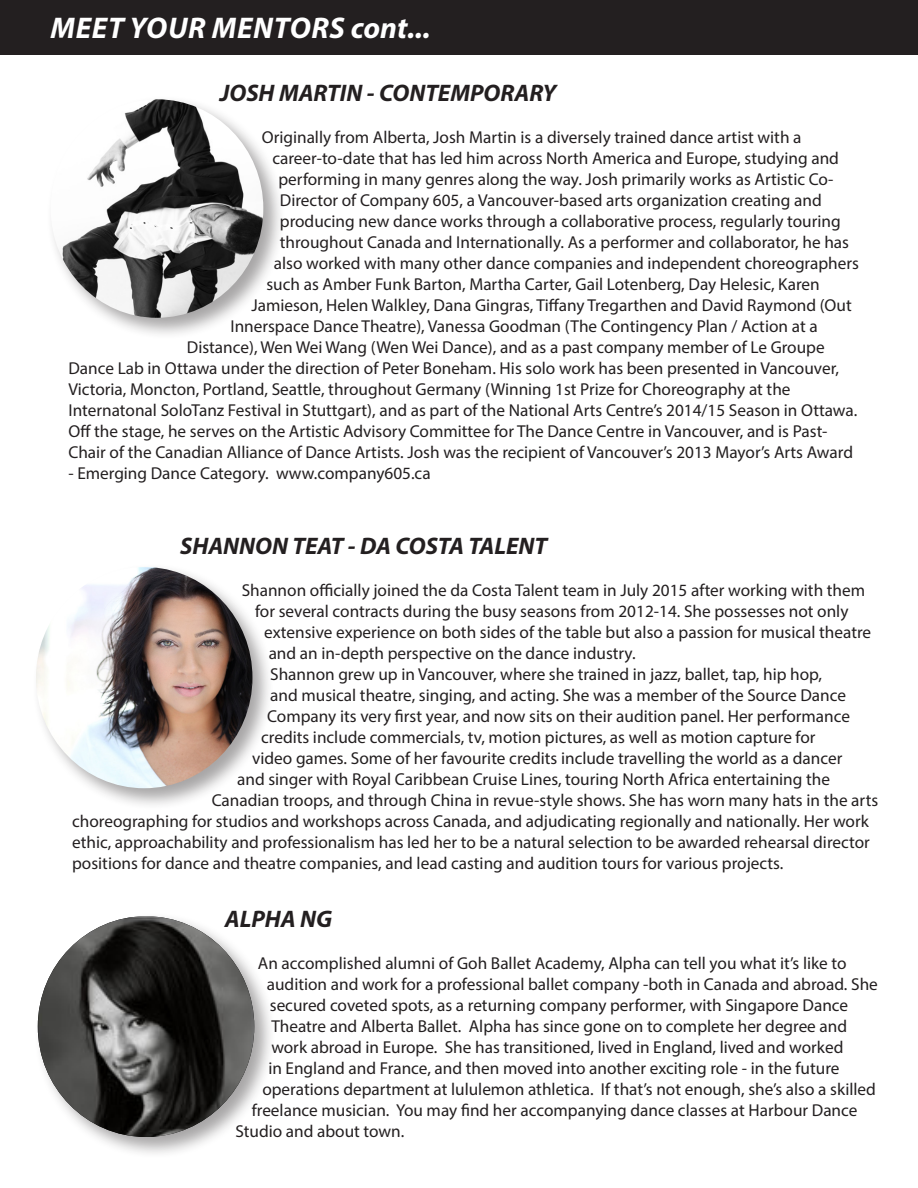
<style>
.page{position:relative;width:918px;height:1188px;background:#fff}
.page>*{position:absolute;margin:0;border:0;box-sizing:border-box;transform-origin:0 0}
.t1{font:italic 700 30px "Myriad Pro";letter-spacing:.02em;color:#fff}
.t2{font:italic 700 24px "Myriad Pro";color:#231f20}
.t3{font:17.25px "Myriad Pro";color:#231f20}
</style>
<div class="page">
<div style="left:0;top:0;width:918px;height:55px;background:#231f20"></div>
<div style="left:32px;top:563px;width:243px;height:247px;background:#231f20;opacity:.4"></div>
<img style="left:36px;top:567px;width:216px;height:221px">
<div style="left:34px;top:912px;width:242px;height:247px;background:#231f20;opacity:.4"></div>
<img style="left:38px;top:916px;width:216px;height:221px">
<div style="left:47px;top:95px;width:238px;height:245px;background:#231f20;opacity:.4"></div>
<img style="left:51px;top:99px;width:212px;height:219px">
<p class="t1" style="left:51px;top:8px;width:382px">MEET YOUR MENTORS cont...</p>
<p class="t2" style="left:220px;top:77px;width:338px">JOSH MARTIN - CONTEMPORARY</p>
<p class="t3" style="left:262px;top:126px;width:541px">Originally from Alberta, Josh Martin is a diversely trained dance artist with a</p>
<p class="t3" style="left:272px;top:147px;width:568px">career-to-date that has led him across North America and Europe, studying and</p>
<p class="t3" style="left:278px;top:168px;width:557px">performing in many genres along the way. Josh primarily works as Artistic Co-</p>
<p class="t3" style="left:280px;top:189px;width:543px">Director of Company 605, a Vancouver-based arts organization creating and</p>
<p class="t3" style="left:280px;top:210px;width:562px">producing new dance works through a collaborative process, regularly touring</p>
<p class="t3" style="left:280px;top:231px;width:571px">throughout Canada and Internationally. As a performer and collaborator, he has</p>
<p class="t3" style="left:274px;top:252px;width:587px">also worked with many other dance companies and independent choreographers</p>
<p class="t3" style="left:266px;top:273px;width:555px">such as Amber Funk Barton, Martha Carter, Gail Lotenberg, Day Helesic, Karen</p>
<p class="t3" style="left:251px;top:294px;width:602px">Jamieson, Helen Walkley, Dana Gingras, Tiffany Tregarthen and David Raymond (Out</p>
<p class="t3" style="left:230px;top:315px;width:589px">Innerspace Dance Theatre), Vanessa Goodman (The Contingency Plan / Action at a</p>
<p class="t3" style="left:187px;top:336px;width:639px">Distance), Wen Wei Wang (Wen Wei Dance), and as a past company member of Le Groupe</p>
<p class="t3" style="left:68px;top:357px;width:772px">Dance Lab in Ottawa under the direction of Peter Boneham. His solo work has been presented in Vancouver,</p>
<p class="t3" style="left:68px;top:378px;width:724px">Victoria, Moncton, Portland, Seattle, throughout Germany (Winning 1st Prize for Choreography at the</p>
<p class="t3" style="left:68px;top:399px;width:791px">Internatonal SoloTanz Festival in Stuttgart), and as part of the National Arts Centre’s 2014/15 Season in Ottawa.</p>
<p class="t3" style="left:68px;top:420px;width:761px">Off the stage, he serves on the Artistic Advisory Committee for The Dance Centre in Vancouver, and is Past-</p>
<p class="t3" style="left:68px;top:441px;width:786px">Chair of the Canadian Alliance of Dance Artists. Josh was the recipient of Vancouver’s 2013 Mayor’s Arts Award</p>
<p class="t3" style="left:68px;top:462px;width:364px">- Emerging Dance Category. www.company605.ca</p>
<p class="t2" style="left:180px;top:531px;width:368px">SHANNON TEAT - DA COSTA TALENT</p>
<p class="t3" style="left:242px;top:580px;width:625px">Shannon officially joined the da Costa Talent team in July 2015 after working with them</p>
<p class="t3" style="left:255px;top:601px;width:595px">for several contracts during the busy seasons from 2012-14. She possesses not only</p>
<p class="t3" style="left:264px;top:622px;width:609px">extensive experience on both sides of the table but also a passion for musical theatre</p>
<p class="t3" style="left:269px;top:643px;width:368px">and an in-depth perspective on the dance industry.</p>
<p class="t3" style="left:270px;top:664px;width:554px">Shannon grew up in Vancouver, where she trained in jazz, ballet, tap, hip hop,</p>
<p class="t3" style="left:270px;top:685px;width:577px">and musical theatre, singing, and acting. She was a member of the Source Dance</p>
<p class="t3" style="left:267px;top:706px;width:584px">Company its very first year, and now sits on their audition panel. Her performance</p>
<p class="t3" style="left:261px;top:727px;width:556px">credits include commercials, tv, motion pictures, as well as motion capture for</p>
<p class="t3" style="left:252px;top:748px;width:592px">video games. Some of her favourite credits include travelling the world as a dancer</p>
<p class="t3" style="left:237px;top:769px;width:594px">and singer with Royal Caribbean Cruise Lines, touring North Africa entertaining the</p>
<p class="t3" style="left:212px;top:790px;width:668px">Canadian troops, and through China in revue-style shows. She has worn many hats in the arts</p>
<p class="t3" style="left:72px;top:811px;width:798px">choreographing for studios and workshops across Canada, and adjudicating regionally and nationally. Her work</p>
<p class="t3" style="left:72px;top:832px;width:799px">ethic, approachability and professionalism has led her to be a natural selection to be awarded rehearsal director</p>
<p class="t3" style="left:72px;top:853px;width:713px">positions for dance and theatre companies, and lead casting and audition tours for various projects.</p>
<p class="t2" style="left:225px;top:903px;width:109px">ALPHA NG</p>
<p class="t3" style="left:258px;top:953px;width:590px">An accomplished alumni of Goh Ballet Academy, Alpha can tell you what it’s like to</p>
<p class="t3" style="left:267px;top:974px;width:613px">audition and work for a professional ballet company -both in Canada and abroad. She</p>
<p class="t3" style="left:270px;top:995px;width:580px">secured coveted spots, as a returning company performer, with Singapore Dance</p>
<p class="t3" style="left:271px;top:1016px;width:577px">Theatre and Alberta Ballet. Alpha has since gone on to complete her degree and</p>
<p class="t3" style="left:271px;top:1037px;width:574px">work abroad in Europe. She has transitioned, lived in England, lived and worked</p>
<p class="t3" style="left:268px;top:1058px;width:573px">in England and France, and then moved into another exciting role - in the future</p>
<p class="t3" style="left:262px;top:1079px;width:615px">operations department at lululemon athletica. If that’s not enough, she’s also a skilled</p>
<p class="t3" style="left:252px;top:1100px;width:607px">freelance musician. You may find her accompanying dance classes at Harbour Dance</p>
<p class="t3" style="left:235px;top:1121px;width:171px">Studio and about town.</p>
</div>
